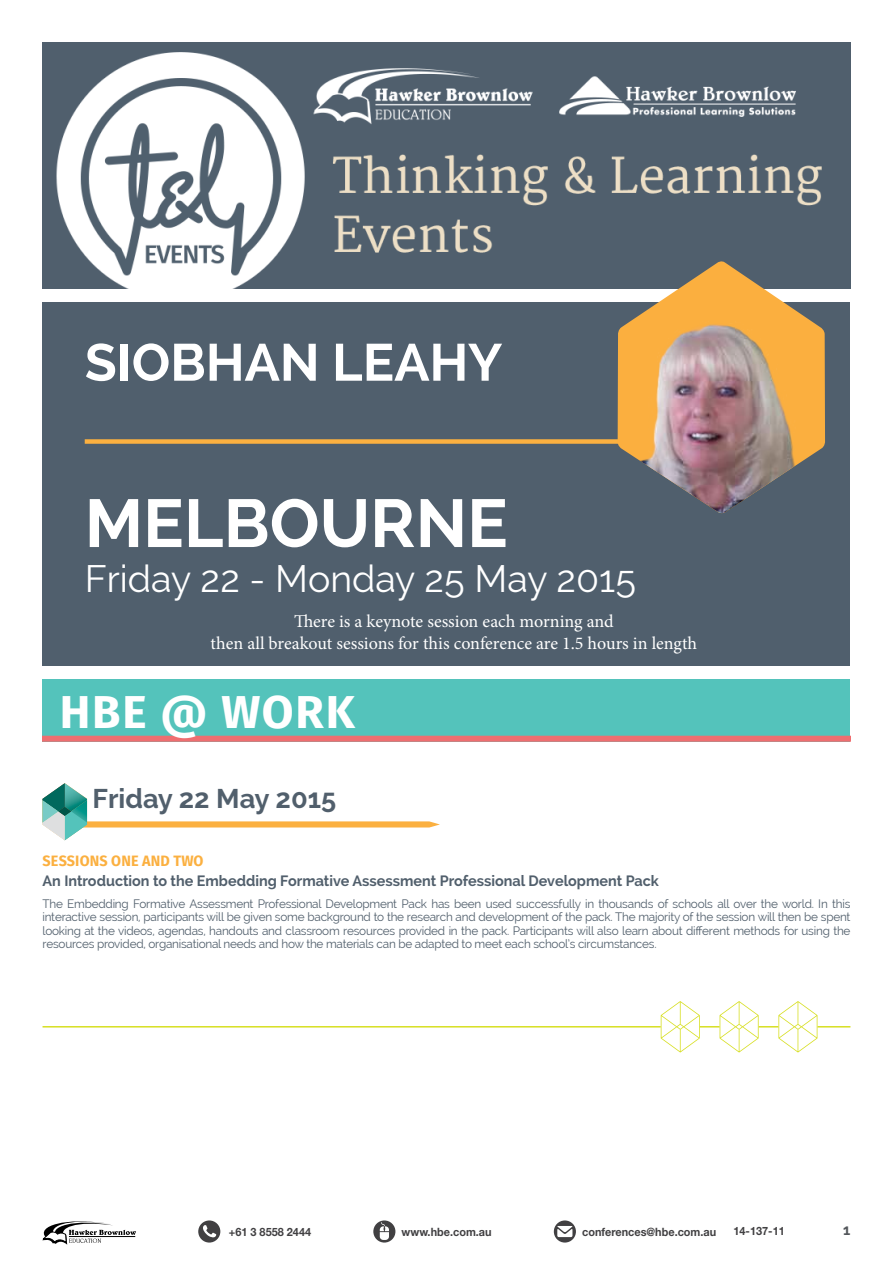
<style>
.page{position:relative;width:893px;height:1263px;background:#fff}
.page>*{position:absolute;margin:0;border:0;box-sizing:border-box;transform-origin:0 0}
.t1{font:700 67.5px "Raleway";color:#fff}
.t2{font:700 52.2px "Raleway";color:#fff}
.t3{font:700 46.05px "Fira Sans";letter-spacing:.04em;color:#fff}
.t4{font:37.5px "Raleway";color:#fff}
.t5{font:700 27.15px "Raleway";color:#515f6c}
.t6{font:18px/21.6px "Minion Pro";letter-spacing:-.005em;color:#fff;text-align:center}
.t7{font:700 15px "Raleway";color:#515f6c;scale:.96 1}
.t8{font:700 15px "Fira Sans";letter-spacing:.01em;color:#fbb040;scale:.96 1}
.t9{font:700 15px "Raleway";color:#53575b}
.t10{font:12px/13.5px "Raleway";letter-spacing:-.02em;color:#515f6c;text-align:justify}
.t11{font:700 11.55px "Helvetica Neue LT Std";color:#414042;scale:.95 1}
</style>
<div class="page">
<svg style="left:198px;top:1220px;width:22px;height:22px"></svg>
<svg style="left:373px;top:1220px;width:22px;height:22px"></svg>
<svg style="left:554px;top:1220px;width:22px;height:22px"></svg>
<svg style="left:43px;top:1221px;width:93px;height:24px"></svg>
<hr style="left:69px;top:1236px;width:66px;height:1px;background:#000">
<div style="left:43px;top:679px;width:807px;height:63px;background:#54c3bb"></div>
<div style="left:43px;top:736px;width:807px;height:6px;background:#ef6e70"></div>
<img style="left:43px;top:43px;width:807px;height:245px">
<div style="left:43px;top:302px;width:807px;height:363px;background:#505f6d"></div>
<div style="left:85px;top:439px;width:581px;height:5px;background:#fbb040"></div>
<svg style="left:618px;top:260px;width:207px;height:254px"></svg>
<img style="left:631px;top:312px;width:180px;height:201px">
<svg style="left:43px;top:783px;width:397px;height:57px"></svg>
<hr style="left:43px;top:1026px;width:618px;height:1px;background:#d7df23">
<hr style="left:817px;top:1026px;width:33px;height:1px;background:#d7df23">
<svg style="left:661px;top:1001px;width:156px;height:51px"></svg>
<h2 class="t2" style="left:85px;top:332px;width:419px">SIOBHAN LEAHY</h2>
<h1 class="t1" style="left:85px;top:485px;width:425px">MELBOURNE</h1>
<h3 class="t4" style="left:85px;top:557px;width:553px">Friday 22 - Monday 25 May 2015</h3>
<h3 class="t6" style="left:211px;top:610px;width:488px">There is a keynote session each morning and<br>then all breakout sessions for this conference are 1.5 hours in length</h3>
<h3 class="t3" style="left:60px;top:680px;width:297px">HBE @ WORK</h3>
<h3 class="t5" style="left:92px;top:783px;width:245px">Friday 22 May 2015</h3>
<p class="t8" style="left:43px;top:850px;width:169px">SESSIONS ONE AND TWO</p>
<p class="t7" style="left:43px;top:872px;width:644px">An Introduction to the Embedding Formative Assessment Professional Development Pack</p>
<p class="t10" style="left:43px;top:897px;width:809px">The Embedding Formative Assessment Professional Development Pack has been used successfully in thousands of schools all over the world. In this interactive session, participants will be given some background to the research and development of the pack. The majority of the session will then be spent looking at the videos, agendas, handouts and classroom resources provided in the pack. Participants will also learn about different methods for using the resources provided, organisational needs and how the materials can be adapted to meet each school’s circumstances.</p>
<p class="t11" style="left:229px;top:1224px;width:88px">+61 3 8558 2444</p>
<p class="t11" style="left:402px;top:1224px;width:96px">www.hbe.com.au</p>
<p class="t11" style="left:582px;top:1224px;width:143px">conferences@hbe.com.au</p>
<p class="t11" style="left:733px;top:1223px;width:56px">14-137-11</p>
<p class="t9" style="left:843px;top:1221px;width:9px">1</p>
</div>
